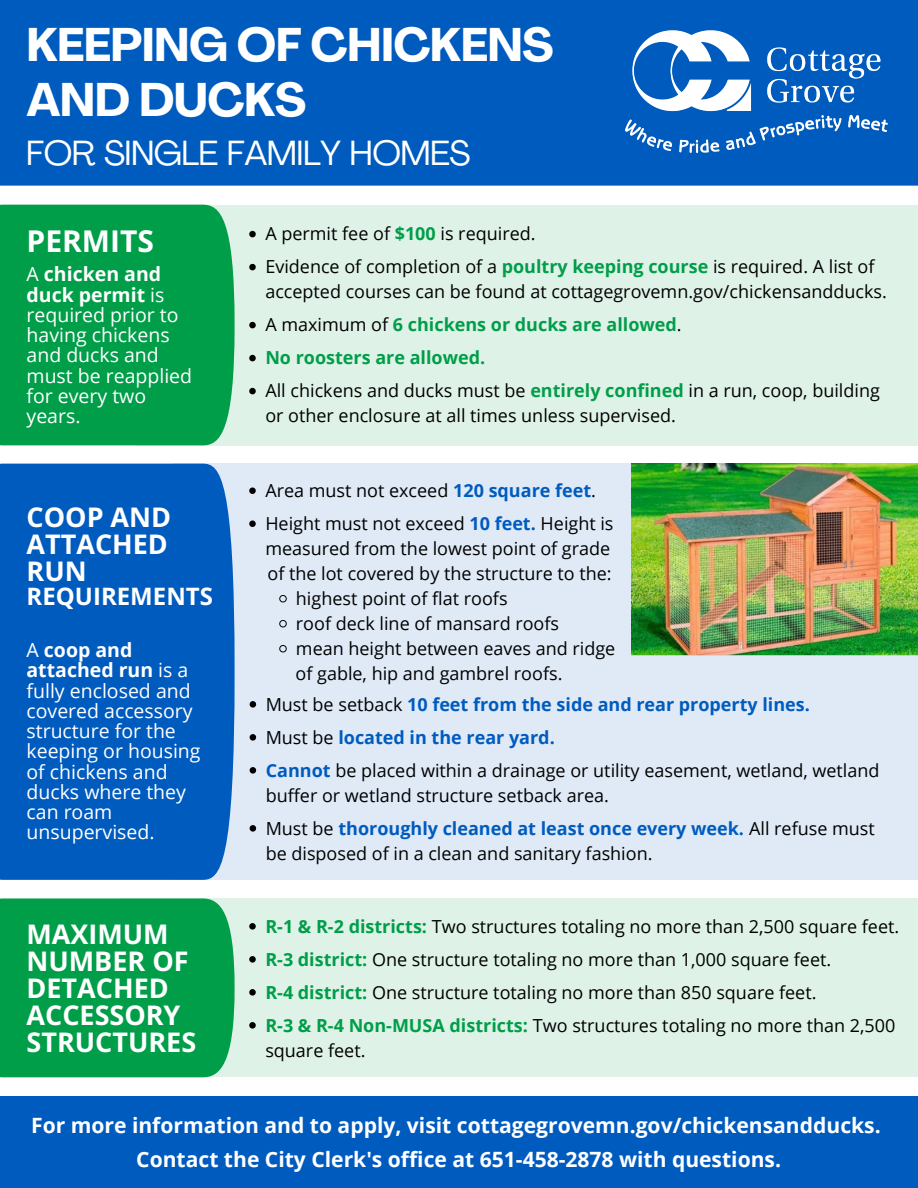
<style>
.page{position:relative;width:918px;height:1188px;background:#fff}
.page>*{position:absolute;margin:0;border:0;box-sizing:border-box;transform-origin:0 0}
.t1{font:700 46.5px/55.2px "Agrandir";letter-spacing:-.015em;color:#fff}
.t2{font:34.5px "Agrandir";letter-spacing:-.015em;color:#fff}
.t3{font:700 30px "Open Sans";color:#fff}
.t4{font:700 27px/27px "Open Sans";color:#fff;text-align:justify}
.t5{font:700 24px "Open Sans";color:#fff}
.t6{font:700 21.15px "Open Sans";color:#fff}
.t7{font:19.5px/20.2px "Open Sans";color:#fff}
.t8{font:18px/25px "Open Sans";color:#000}
.t9{font:700 18px "Open Sans";color:#005bbf}
.t10{font:700 18px "Open Sans";color:#009e49}
.s1{font-weight:700}
.s2{font-weight:700;color:#009e49}
.s3{font-weight:400;color:#000}
.s4{font-weight:700;color:#005bbf}
</style>
<div class="page">
<div style="left:0;top:0;width:918px;height:186px;background:#005bbf"></div>
<img style="left:626px;top:31px;width:262px;height:121px">
<div style="left:138px;top:205px;width:780px;height:240px;background:#dff2e8"></div>
<div style="left:0;top:205px;width:235px;height:240px;background:#009e49"></div>
<svg style="left:249px;top:231px;width:7px;height:6px"></svg>
<svg style="left:249px;top:264px;width:7px;height:6px"></svg>
<svg style="left:249px;top:322px;width:7px;height:6px"></svg>
<svg style="left:249px;top:355px;width:7px;height:6px"></svg>
<svg style="left:249px;top:388px;width:7px;height:6px"></svg>
<div style="left:0;top:1096px;width:918px;height:92px;background:#005bbf"></div>
<div style="left:174px;top:464px;width:744px;height:416px;background:#dfeaf6"></div>
<div style="left:0;top:464px;width:235px;height:416px;background:#005bbf"></div>
<img style="left:632px;top:464px;width:286px;height:192px">
<svg style="left:249px;top:487px;width:7px;height:7px"></svg>
<svg style="left:249px;top:520px;width:7px;height:7px"></svg>
<svg style="left:279px;top:595px;width:8px;height:8px"></svg>
<svg style="left:279px;top:620px;width:8px;height:8px"></svg>
<svg style="left:279px;top:645px;width:8px;height:8px"></svg>
<svg style="left:250px;top:701px;width:6px;height:7px"></svg>
<svg style="left:250px;top:734px;width:6px;height:7px"></svg>
<svg style="left:250px;top:767px;width:6px;height:7px"></svg>
<svg style="left:250px;top:825px;width:6px;height:7px"></svg>
<div style="left:120px;top:898px;width:798px;height:179px;background:#dff2e8"></div>
<div style="left:0;top:898px;width:235px;height:179px;background:#009e49"></div>
<svg style="left:249px;top:923px;width:7px;height:7px"></svg>
<svg style="left:249px;top:956px;width:7px;height:7px"></svg>
<svg style="left:249px;top:989px;width:7px;height:7px"></svg>
<svg style="left:249px;top:1022px;width:7px;height:7px"></svg>
<p class="t1" style="left:27px;top:21px;width:528px">KEEPING OF CHICKENS<br>AND DUCKS</p>
<p class="t2" style="left:26px;top:140px;width:446px">FOR SINGLE FAMILY HOMES</p>
<p class="t3" style="left:27px;top:220px;width:129px">PERMITS</p>
<p class="t7" style="left:27px;top:264px;width:167px">A <span class="s1">chicken and duck permit</span> is required prior to having chickens and ducks and must be reapplied for every two years.</p>
<p class="t4" style="left:27px;top:503px;width:146px">COOP AND ATTACHED RUN</p>
<p class="t5" style="left:27px;top:580px;width:188px">REQUIREMENTS</p>
<p class="t7" style="left:27px;top:639px;width:176px">A <span class="s1">coop and attached run</span> is a fully enclosed and covered accessory structure for the keeping or housing of chickens and ducks where they can roam unsupervised.</p>
<p class="t8" style="left:265px;top:221px;width:272px">A permit fee of <span class="s2">$100</span> is required.</p>
<p class="t8" style="left:265px;top:254px;width:623px">Evidence of completion of a <span class="s2">poultry keeping course</span> is required. A list of accepted courses can be found at cottagegrovemn.gov/chickensandducks.</p>
<p class="t10" style="left:265px;top:312px;width:418px"><span class="s3">A maximum of</span> 6 chickens or ducks are allowed<span class="s3">.</span></p>
<p class="t10" style="left:265px;top:345px;width:221px">No roosters are allowed.</p>
<p class="t8" style="left:265px;top:378px;width:616px">All chickens and ducks must be <span class="s2">entirely confined</span> in a run, coop, building or other enclosure at all times unless supervised.</p>
<p class="t8" style="left:265px;top:477px;width:332px">Area must not exceed <span class="s4">120 square feet</span>.</p>
<p class="t8" style="left:265px;top:510px;width:350px">Height must not exceed <span class="s4">10 feet.</span> Height is measured from the lowest point of grade</p>
<p class="t8" style="left:296px;top:585px;width:213px">highest point of flat roofs</p>
<p class="t8" style="left:296px;top:610px;width:265px">roof deck line of mansard roofs</p>
<p class="t8" style="left:296px;top:635px;width:321px">mean height between eaves and ridge</p>
<p class="t8" style="left:267px;top:560px;width:346px">of the lot covered by the structure to the:</p>
<p class="t8" style="left:296px;top:660px;width:268px">of gable, hip and gambrel roofs.</p>
<p class="t9" style="left:266px;top:691px;width:546px"><span class="s3">Must be setback</span> 10 feet from the side and rear property lines.</p>
<p class="t9" style="left:266px;top:724px;width:291px"><span class="s3">Must be</span> located in the rear yard.</p>
<p class="t8" style="left:266px;top:757px;width:615px"><span class="s4">Cannot</span> be placed within a drainage or utility easement, wetland, wetland buffer or wetland structure setback area.</p>
<p class="t8" style="left:266px;top:815px;width:611px">Must be <span class="s4">thoroughly cleaned at least once every week.</span> All refuse must be disposed of in a clean and sanitary fashion.</p>
<p class="t4" style="left:27px;top:920px;width:171px;text-align:left">MAXIMUM<br>NUMBER OF<br>DETACHED<br>ACCESSORY<br>STRUCTURES</p>
<p class="t8" style="left:265px;top:913px;width:635px"><span class="s2">R-1 &amp; R-2 districts:</span> Two structures totaling no more than 2,500 square feet.</p>
<p class="t8" style="left:265px;top:946px;width:567px"><span class="s2">R-3 district:</span> One structure totaling no more than 1,000 square feet.</p>
<p class="t8" style="left:265px;top:979px;width:553px"><span class="s2">R-4 district:</span> One structure totaling no more than 850 square feet.</p>
<p class="t8" style="left:265px;top:1012px;width:632px"><span class="s2">R-3 &amp; R-4 Non-MUSA districts:</span> Two structures totaling no more than 2,500 square feet.</p>
<p class="t6" style="left:31px;top:1111px;width:851px">For more information and to apply, visit cottagegrovemn.gov/chickensandducks.</p>
<p class="t6" style="left:136px;top:1145px;width:646px">Contact the City Clerk's office at 651-458-2878 with questions.</p>
</div>
